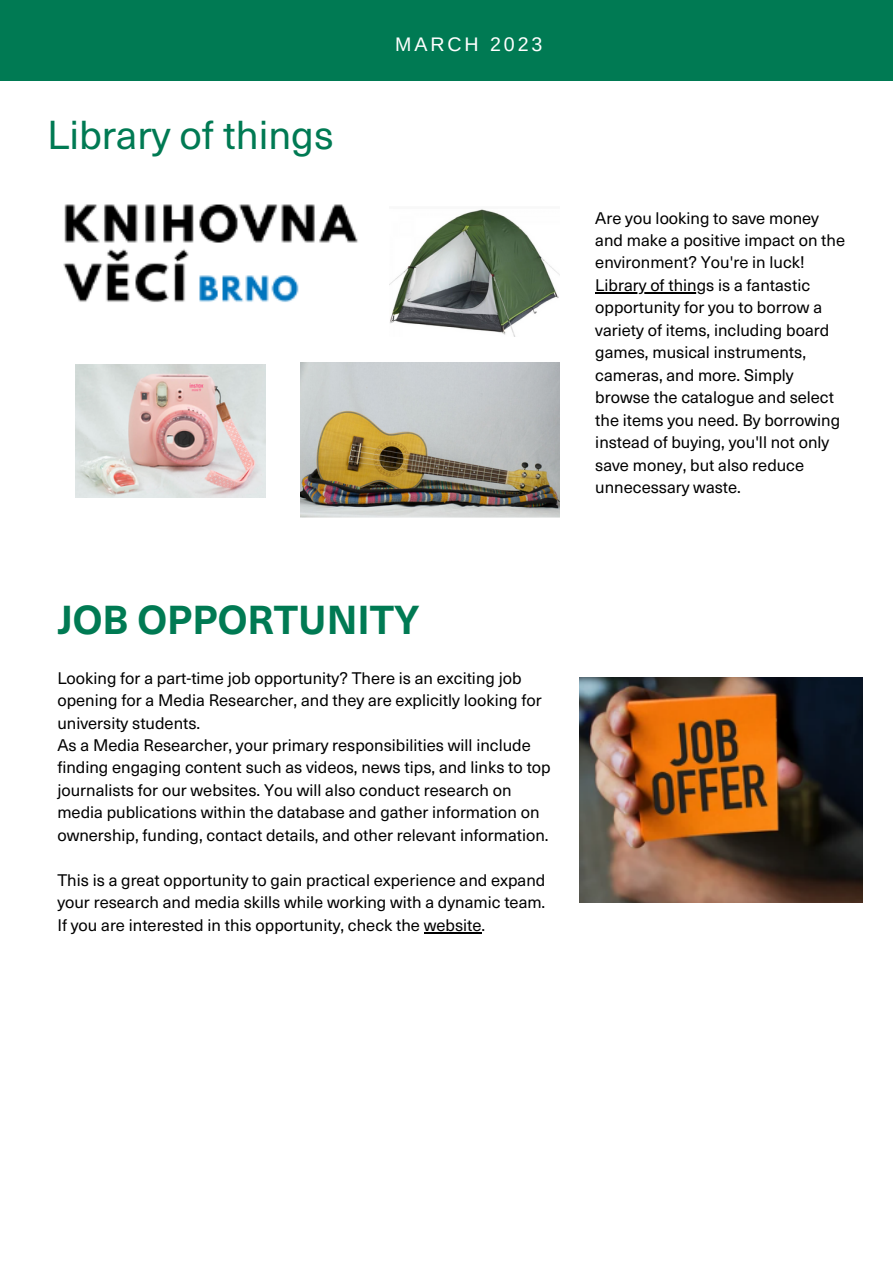
<style>
.page{position:relative;width:893px;height:1264px;background:#fff}
.page>*{position:absolute;margin:0;border:0;box-sizing:border-box;transform-origin:0 0}
.t1{font:39.6px "Neue Haas Unica Pro";color:#007a53}
.t2{font:700 39.6px "Neue Haas Unica Pro";color:#007a53}
.t3{font:19.65px "Arimo";letter-spacing:.15em;color:#fff}
.t4{font:16.5px/22.5px "Neue Haas Unica Pro";color:#000}
</style>
<div class="page">
<div style="left:0;top:0;width:892px;height:81px;background:#007a53"></div>
<img style="left:63px;top:204px;width:327px;height:98px">
<img style="left:301px;top:363px;width:258px;height:154px">
<img style="left:75px;top:364px;width:190px;height:134px">
<img style="left:390px;top:209px;width:169px;height:127px">
<img style="left:579px;top:677px;width:283px;height:225px">
<hr style="left:595px;top:292px;width:111px;height:1px;background:#000">
<hr style="left:424px;top:932px;width:57px;height:1px;background:#000">
<h1 class="t1" style="left:47px;top:103px;width:288px">Library of things</h1>
<p class="t3" style="left:395px;top:33px;width:149px">MARCH 2023</p>
<h1 class="t2" style="left:57px;top:588px;width:363px">JOB OPPORTUNITY</h1>
<p class="t4" style="left:57px;top:665px;width:495px">Looking for a part-time job opportunity? There is an exciting job opening for a Media Researcher, and they are explicitly looking for university students.<br>As a Media Researcher, your primary responsibilities will include finding engaging content such as videos, news tips, and links to top journalists for our websites. You will also conduct research on media publications within the database and gather information on ownership, funding, contact details, and other relevant information.</p>
<p class="t4" style="left:57px;top:867px;width:489px;text-align:justify">This is a great opportunity to gain practical experience and expand your research and media skills while working with a dynamic team.<br>If you are interested in this opportunity, check the website.</p>
<p class="t4" style="left:595px;top:205px;width:251px">Are you looking to save money and make a positive impact on the environment? You're in luck!<br>Library of things is a fantastic opportunity for you to borrow a variety of items, including board games, musical instruments, cameras, and more. Simply browse the catalogue and select the items you need. By borrowing instead of buying, you'll not only save money, but also reduce unnecessary waste.</p>
</div>
